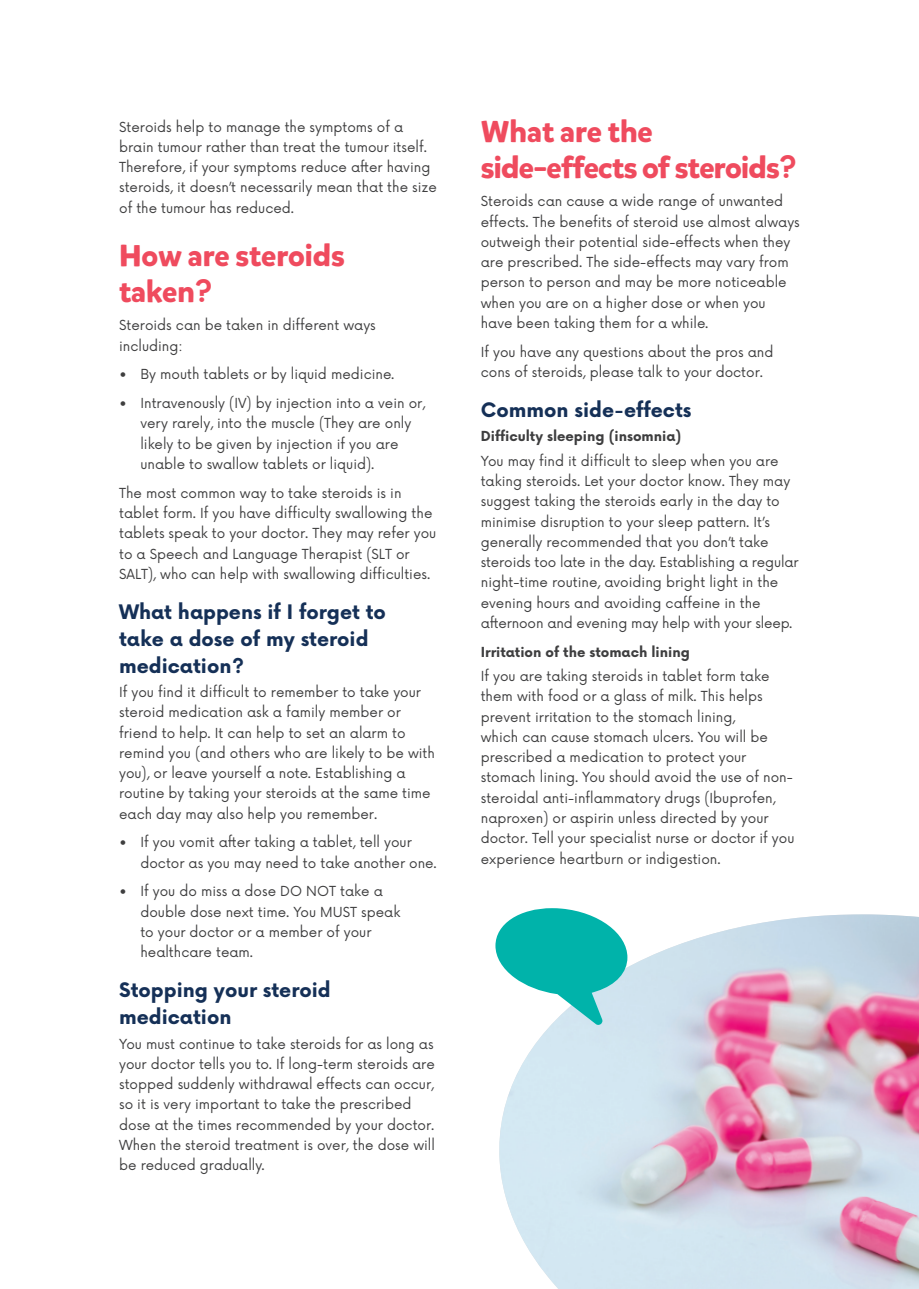
<style>
.page{position:relative;width:919px;height:1289px;background:#fff}
.page>*{position:absolute;margin:0;border:0;box-sizing:border-box;transform-origin:0 0}
.Sub_Heading{font:30px/36px "Mikado Bold DEMO";letter-spacing:-.01em;color:#ef4b5e}
.Sub_sub_heading{font:700 19.5px/27px "Now";color:#153057}
.Body{font:13.5px/20.2px "Now";color:#3e3e3f}
.Sub_sub_sub_heading{font:700 13.5px "Now";color:#3e3e3f}
.s1{font-family:"Patagonia";font-weight:500}
</style>
<div class="page">
<img style="left:499px;top:914px;width:419px;height:374px">
<svg style="left:495px;top:908px;width:132px;height:117px"></svg>
<p class="Body" style="left:119px;top:116px;width:319px">Steroids help to manage the symptoms of a brain tumour rather than treat the tumour itself.<br>Therefore, if your symptoms reduce after having steroids, it doesn’t necessarily mean that the size of the tumour has reduced.</p>
<p class="Sub_Heading" style="left:119px;top:240px;width:227px">How are steroids taken<span class="s1">?</span></p>
<p class="Body" style="left:119px;top:314px;width:258px">Steroids can be taken in different ways including:</p>
<p class="Body" style="left:119px;top:363px;width:277px">• By mouth tablets or by liquid medicine.</p>
<p class="Body" style="left:140px;top:392px;width:286px;text-indent:-21px">• Intravenously (IV) by injection into a vein or, very rarely, into the muscle (They are only likely to be given by injection if you are unable to swallow tablets or liquid).</p>
<p class="Body" style="left:119px;top:482px;width:318px">The most common way to take steroids is in tablet form. If you have difficulty swallowing the tablets speak to your doctor. They may refer you to a Speech and Language Therapist (SLT or SALT), who can help with swallowing difficulties.</p>
<p class="Sub_sub_heading" style="left:119px;top:597px;width:268px">What happens if I forget to take a dose of my steroid medication?</p>
<p class="Body" style="left:119px;top:681px;width:317px">If you find it difficult to remember to take your steroid medication ask a family member or friend to help. It can help to set an alarm to remind you (and others who are likely to be with you), or leave yourself a note. Establishing a routine by taking your steroids at the same time each day may also help you remember.</p>
<p class="Body" style="left:140px;top:831px;width:298px;text-indent:-21px">• If you vomit after taking a tablet, tell your doctor as you may need to take another one.</p>
<p class="Body" style="left:140px;top:880px;width:261px;text-indent:-21px">• If you do miss a dose DO NOT take a double dose next time. You MUST speak to your doctor or a member of your healthcare team.</p>
<p class="Sub_sub_heading" style="left:119px;top:975px;width:213px">Stopping your steroid medication</p>
<p class="Body" style="left:119px;top:1032px;width:317px">You must continue to take steroids for as long as your doctor tells you to. If long-term steroids are stopped suddenly withdrawal effects can occur, so it is very important to take the prescribed dose at the times recommended by your doctor.<br>When the steroid treatment is over, the dose will be reduced gradually.</p>
<p class="Sub_Heading" style="left:480px;top:116px;width:318px">What are the side<span class="s1">-</span>effects of steroids<span class="s1">?</span></p>
<p class="Body" style="left:480px;top:190px;width:320px">Steroids can cause a wide range of unwanted effects. The benefits of steroid use almost always outweigh their potential side-effects when they are prescribed. The side-effects may vary from person to person and may be more noticeable when you are on a higher dose or when you have been taking them for a while.</p>
<p class="Body" style="left:480px;top:341px;width:294px">If you have any questions about the pros and cons of steroids, please talk to your doctor.</p>
<p class="Sub_sub_heading" style="left:480px;top:395px;width:212px">Common side-effects</p>
<p class="Sub_sub_sub_heading" style="left:480px;top:426px;width:202px">Difficulty sleeping (insomnia)</p>
<p class="Body" style="left:480px;top:450px;width:319px">You may find it difficult to sleep when you are taking steroids. Let your doctor know. They may suggest taking the steroids early in the day to minimise disruption to your sleep pattern. It’s generally recommended that you don’t take steroids too late in the day. Establishing a regular night-time routine, avoiding bright light in the evening hours and avoiding caffeine in the afternoon and evening may help with your sleep.</p>
<p class="Sub_sub_sub_heading" style="left:480px;top:641px;width:211px">Irritation of the stomach lining</p>
<p class="Body" style="left:480px;top:665px;width:315px">If you are taking steroids in tablet form take them with food or a glass of milk. This helps prevent irritation to the stomach lining,<br>which can cause stomach ulcers. You will be prescribed a medication to protect your stomach lining. You should avoid the use of non&shy;steroidal anti-inflammatory drugs (Ibuprofen, naproxen) or aspirin unless directed by your doctor. Tell your specialist nurse or doctor if you experience heartburn or indigestion.</p>
</div>
